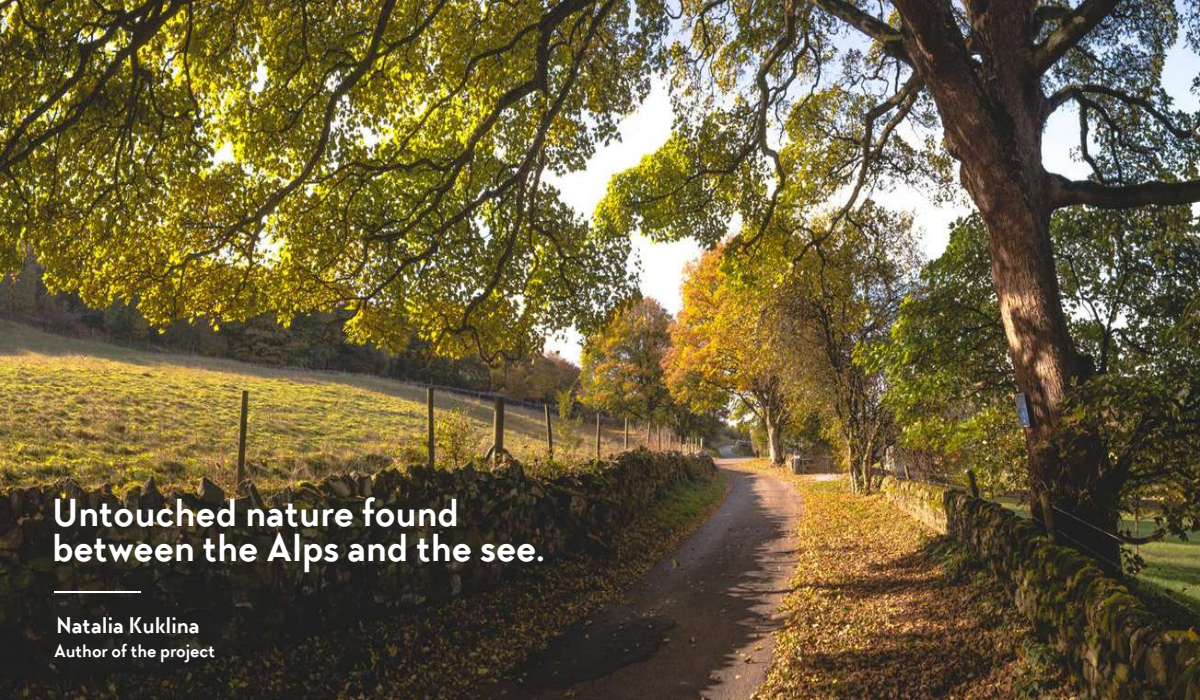
<style>
.page{position:relative;width:1200px;height:700px;background:#fff}
.page>*{position:absolute;margin:0;border:0;box-sizing:border-box;transform-origin:0 0}
.t1{font:700 40px/35px "TT Chocolates";color:#fff}
.t2{font:700 23.3px "TT Chocolates";color:#fff}
.t3{font:700 18.5px "TT Chocolates";color:#fff}
</style>
<div class="page">
<img style="left:0;top:0;width:1200px;height:700px">
<hr style="left:54px;top:591px;width:86px;height:2px;background:#fff">
<p class="t1" style="left:52px;top:495px;width:494px">Untouched nature found between the Alps and the see.</p>
<p class="t2" style="left:56px;top:610px;width:145px">Natalia Kuklina</p>
<p class="t3" style="left:54px;top:639px;width:163px">Author of the project</p>
</div>
